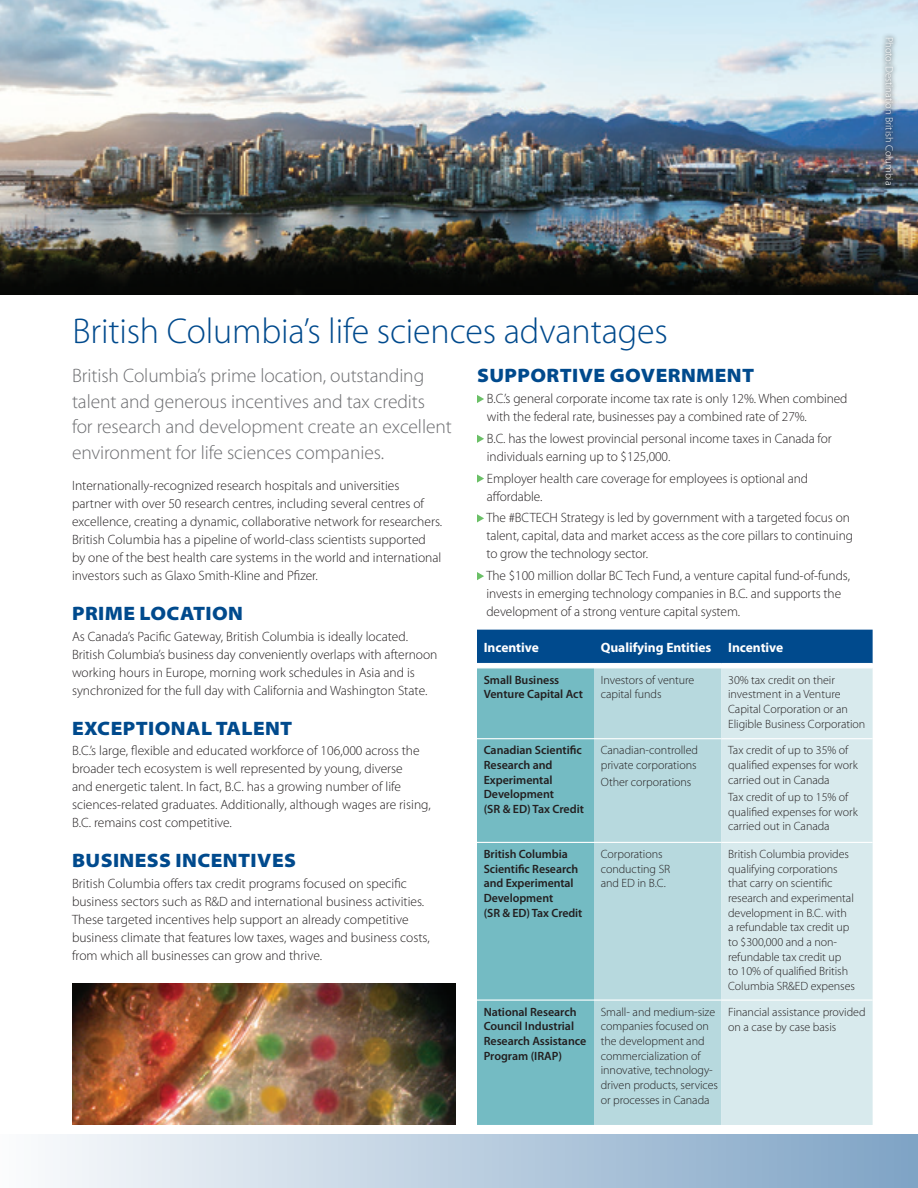
<style>
.page{position:relative;width:918px;height:1188px;background:#fff}
.page>*{position:absolute;margin:0;border:0;box-sizing:border-box;transform-origin:0 0}
.t1{font:300 36px "Myriad Pro";letter-spacing:-.005em;color:#004a8d}
.t2{font:300 19.5px/25.5px "Myriad Pro";letter-spacing:-.005em;color:#6c6d70}
.t3{font:900 semi-expanded 19.5px "Myriad Pro";letter-spacing:.02em;color:#004a8d}
.t4{font:300 13.5px/18px "Myriad Pro";color:#231f20}
.t5{font:700 13.5px "Myriad Pro";letter-spacing:-.005em;color:#fff}
.t6{font:300 12px/14.7px "Myriad Pro";letter-spacing:-.005em;color:#231f20}
.t7{font:600 12px/14.7px "Myriad Pro";letter-spacing:-.005em;color:#231f20}
.t8{font:300 10.5px "Myriad Pro";color:#fff}
</style>
<div class="page">
<img style="left:72px;top:984px;width:383px;height:141px">
<img style="left:0;top:0;width:918px;height:295px">
<div style="left:0;top:1134px;width:918px;height:54px;background:linear-gradient(to right,#fcfcfd,#7ea3c5)"></div>
<div style="left:880px;top:32px;width:19px;height:158px;background:#231f20;opacity:.3"></div>
<div style="left:477px;top:630px;width:396px;height:33px;background:#004a8d"></div>
<div style="left:477px;top:669px;width:117px;height:456px;background:#74bbc3"></div>
<div style="left:594px;top:669px;width:127px;height:456px;background:#b7d9de"></div>
<div style="left:721px;top:669px;width:152px;height:456px;background:#d8eaed"></div>
<hr style="left:477px;top:842px;width:117px;height:1px;background:#fff">
<hr style="left:594px;top:842px;width:127px;height:1px;background:#fff">
<hr style="left:721px;top:842px;width:152px;height:1px;background:#fff">
<hr style="left:477px;top:1000px;width:117px;height:1px;background:#fff">
<hr style="left:594px;top:1000px;width:127px;height:1px;background:#fff">
<hr style="left:721px;top:1000px;width:152px;height:1px;background:#fff">
<hr style="left:477px;top:738px;width:117px;height:1px;background:#fff">
<hr style="left:594px;top:738px;width:127px;height:1px;background:#fff">
<hr style="left:721px;top:738px;width:152px;height:1px;background:#fff">
<svg style="left:477px;top:395px;width:7px;height:8px"></svg>
<svg style="left:477px;top:435px;width:7px;height:8px"></svg>
<svg style="left:477px;top:474px;width:7px;height:9px"></svg>
<svg style="left:477px;top:514px;width:7px;height:8px"></svg>
<svg style="left:477px;top:572px;width:7px;height:8px"></svg>
<p class="t8" style="left:896px;top:37px;width:150px;rotate:90deg">Photo: Destination British Columbia</p>
<h1 class="t1" style="left:72px;top:309px;width:597px">British Columbia’s life sciences advantages</h1>
<h2 class="t2" style="left:72px;top:363px;width:381px">British Columbia’s prime location, outstanding talent and generous incentives and tax credits<br>for research and development create an excellent environment for life sciences companies.</h2>
<p class="t4" style="left:72px;top:477px;width:372px">Internationally-recognized research hospitals and universities partner with over 50 research centres, including several centres of excellence, creating a dynamic, collaborative network for researchers.<br>British Columbia has a pipeline of world-class scientists supported by one of the best health care systems in the world and international investors such as Glaxo Smith-Kline and Pfizer.</p>
<h2 class="t3" style="left:72px;top:602px;width:172px">PRIME LOCATION</h2>
<p class="t4" style="left:72px;top:627px;width:367px">As Canada’s Pacific Gateway, British Columbia is ideally located.<br>British Columbia’s business day conveniently overlaps with afternoon working hours in Europe, morning work schedules in Asia and is synchronized for the full day with California and Washington State.</p>
<h2 class="t3" style="left:72px;top:717px;width:222px">EXCEPTIONAL TALENT</h2>
<p class="t4" style="left:72px;top:742px;width:360px">B.C.’s large, flexible and educated workforce of 106,000 across the broader tech ecosystem is well represented by young, diverse<br>and energetic talent. In fact, B.C. has a growing number of life sciences-related graduates. Additionally, although wages are rising, B.C. remains cost competitive.</p>
<h2 class="t3" style="left:72px;top:849px;width:225px">BUSINESS INCENTIVES</h2>
<p class="t4" style="left:72px;top:874px;width:359px">British Columbia offers tax credit programs focused on specific business sectors such as R&amp;D and international business activities.<br>These targeted incentives help support an already competitive business climate that features low taxes, wages and business costs, from which all businesses can grow and thrive.</p>
<h2 class="t3" style="left:477px;top:365px;width:279px">SUPPORTIVE GOVERNMENT</h2>
<p class="t4" style="left:487px;top:390px;width:362px">B.C.’s general corporate income tax rate is only 12%. When combined with the federal rate, businesses pay a combined rate of 27%.</p>
<p class="t4" style="left:487px;top:429px;width:346px">B.C. has the lowest provincial personal income taxes in Canada for individuals earning up to $125,000.</p>
<p class="t4" style="left:487px;top:469px;width:323px">Employer health care coverage for employees is optional and affordable.</p>
<p class="t4" style="left:486px;top:509px;width:368px">The #BCTECH Strategy is led by government with a targeted focus on talent, capital, data and market access as the core pillars to continuing to grow the technology sector.</p>
<p class="t4" style="left:486px;top:567px;width:365px">The $100 million dollar BC Tech Fund, a venture capital fund-of-funds, invests in emerging technology companies in B.C. and supports the development of a strong venture capital system.</p>
<p class="t5" style="left:484px;top:638px;width:57px">Incentive</p>
<p class="t5" style="left:601px;top:638px;width:184px">Qualifying Entities Incentive</p>
<p class="t7" style="left:484px;top:672px;width:101px">Small Business<br>Venture Capital Act</p>
<p class="t6" style="left:601px;top:672px;width:95px">Investors of venture capital funds</p>
<p class="t6" style="left:728px;top:672px;width:139px">30% tax credit on their investment in a Venture<br>Capital Corporation or an<br>Eligible Business Corporation</p>
<p class="t7" style="left:484px;top:743px;width:102px">Canadian Scientific<br>Research and<br>Experimental<br>Development<br>(SR &amp; ED) Tax Credit</p>
<p class="t6" style="left:601px;top:743px;width:99px">Canadian-controlled private corporations</p>
<p class="t6" style="left:728px;top:743px;width:131px">Tax credit of up to 35% of qualified expenses for work carried out in Canada</p>
<p class="t6" style="left:728px;top:790px;width:131px">Tax credit of up to 15% of qualified expenses for work carried out in Canada</p>
<p class="t6" style="left:601px;top:775px;width:92px">Other corporations</p>
<p class="t7" style="left:484px;top:846px;width:100px">British Columbia<br>Scientific Research and Experimental<br>Development<br>(SR &amp; ED) Tax Credit</p>
<p class="t6" style="left:601px;top:847px;width:71px">Corporations conducting SR and ED in B.C.</p>
<p class="t6" style="left:728px;top:847px;width:128px">British Columbia provides qualifying corporations that carry on scientific research and experimental development in B.C. with a refundable tax credit up to $300,000 and a non&shy;refundable tax credit up<br>to 10% of qualified British<br>Columbia SR&amp;ED expenses</p>
<p class="t7" style="left:484px;top:1004px;width:104px">National Research<br>Council Industrial<br>Research Assistance<br>Program (IRAP)</p>
<p class="t6" style="left:601px;top:1004px;width:119px">Small- and medium-size companies focused on the development and commercialization of innovative, technology&shy;driven products, services or processes in Canada</p>
<p class="t6" style="left:728px;top:1004px;width:139px">Financial assistance provided on a case by case basis</p>
</div>
